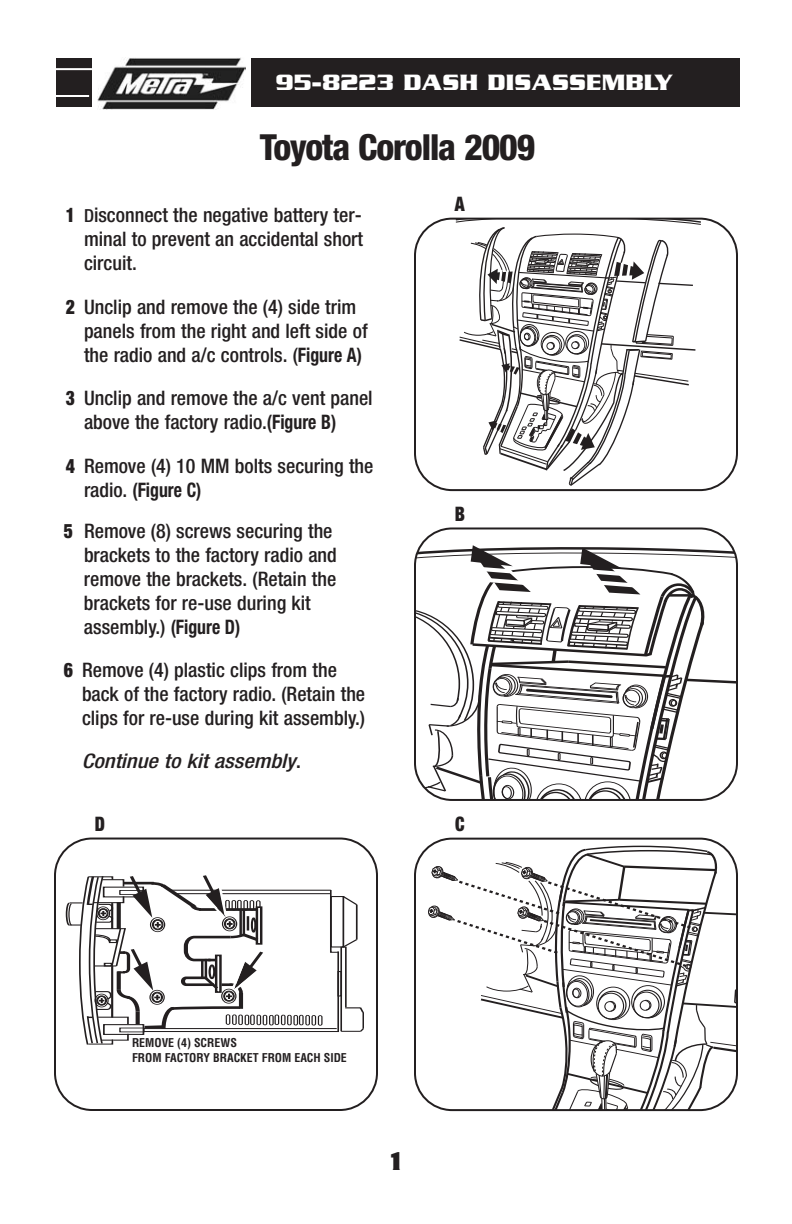
<style>
.page{position:relative;width:792px;height:1224px;background:#fff}
.page>*{position:absolute;margin:0;border:0;box-sizing:border-box;transform-origin:0 0}
.t1{font:800 condensed 36px "Helvetica Neue";letter-spacing:-.03em;color:#231f20}
.t2{font:700 28px "Serpentine ICG";color:#231f20;scale:.87 1}
.t3{font:700 24px "Serpentine ICG";color:#fff}
.t4{font:500 condensed 20px/24px "Helvetica Neue";color:#231f20}
.t5{font:italic 500 condensed 20px "Helvetica Neue";color:#231f20;scale:1.12 1}
.t6{font:900 condensed 20px "Helvetica Neue";color:#231f20;scale:.89 1}
.t7{font:700 condensed 11.8px/14.2px "Helvetica";color:#231f20}
.s1{font-size:18px}
.s2{font-weight:700}
.s3{font-style:normal}
</style>
<div class="page">
<div style="left:56px;top:59px;width:684px;height:48px;background:#231f20"></div>
<div style="left:93px;top:36px;width:158px;height:89px;background:#fff"></div>
<img style="left:97px;top:57px;width:148px;height:53px">
<hr style="left:0;top:95px;width:89px;height:2px;background:#fff">
<hr style="left:0;top:68px;width:92px;height:2px;background:#fff">
<svg style="left:414px;top:218px;width:324px;height:273px"></svg>
<svg style="left:414px;top:527px;width:324px;height:274px"></svg>
<svg style="left:414px;top:838px;width:324px;height:273px"></svg>
<svg style="left:54px;top:838px;width:324px;height:273px"></svg>
<p class="t3" style="left:275px;top:67px;width:400px">95-8223 DASH DISASSEMBLY</p>
<h1 class="t1" style="left:260px;top:135px;width:277px">Toyota Corolla 2009</h1>
<p class="t6" style="left:66px;top:207px;width:12px">1</p>
<p class="t4" style="left:84px;top:204px;width:281px;text-align:justify"><span class="s1">D</span>isconnect the negative battery ter&shy;minal to prevent an accidental short circuit.</p>
<p class="t6" style="left:455px;top:196px;width:13px">A</p>
<p class="t6" style="left:66px;top:299px;width:12px">2</p>
<p class="t4" style="left:84px;top:296px;width:285px">Unclip and remove the (4) side trim panels from the right and left side of the radio and a/c controls. (<span class="s2">Figure A)</span></p>
<p class="t6" style="left:66px;top:391px;width:12px">3</p>
<p class="t4" style="left:84px;top:388px;width:290px">Unclip and remove the a/c vent panel above the factory radio.<span class="s2">(Figure B)</span></p>
<p class="t6" style="left:66px;top:458px;width:12px">4</p>
<p class="t4" style="left:84px;top:455px;width:291px">Remove (4) 10 MM bolts securing the radio. <span class="s2">(Figure C)</span></p>
<p class="t6" style="left:455px;top:506px;width:13px">B</p>
<p class="t6" style="left:64px;top:524px;width:12px">5</p>
<p class="t4" style="left:84px;top:521px;width:254px">Remove (8) screws securing the brackets to the factory radio and remove the brackets. (Retain the brackets for re-use during kit assembly.) <span class="s2">(Figure D)</span></p>
<p class="t6" style="left:64px;top:662px;width:12px">6</p>
<p class="t4" style="left:82px;top:659px;width:285px">Remove (4) plastic clips from the back of the factory radio. (Retain the clips for re-use during kit assembly.)</p>
<p class="t5" style="left:82px;top:753px;width:197px">Continue to kit assembly<span class="s3">.</span></p>
<p class="t6" style="left:95px;top:816px;width:13px">D</p>
<p class="t6" style="left:455px;top:816px;width:12px">C</p>
<p class="t7" style="left:132px;top:1036px;width:216px">REMOVE (4) SCREWS<br>FROM FACTORY BRACKET FROM EACH SIDE</p>
<h2 class="t2" style="left:390px;top:1144px;width:13px">1</h2>
</div>
